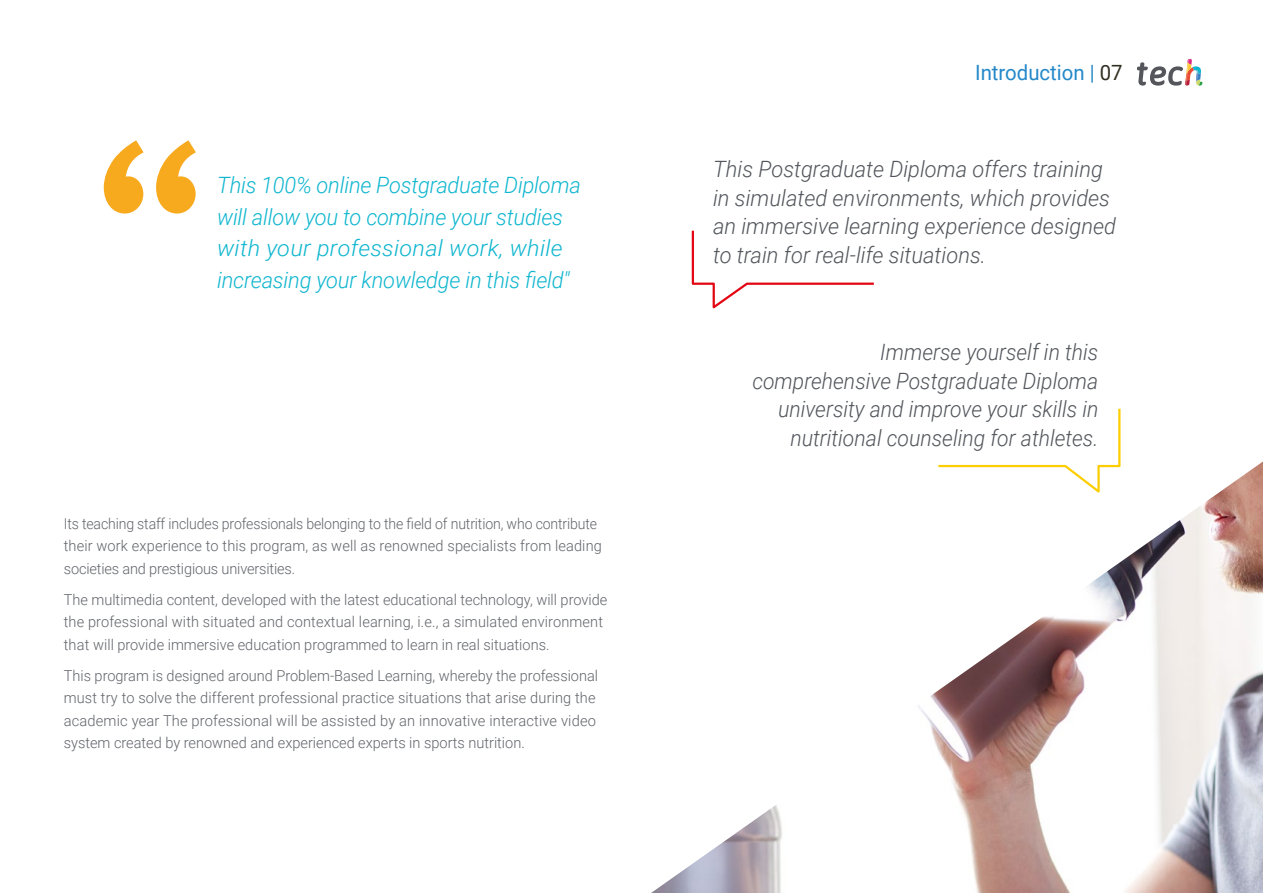
<style>
.page{position:relative;width:1263px;height:893px;background:#fff}
.page>*{position:absolute;margin:0;border:0;box-sizing:border-box;transform-origin:0 0}
.t1{font:italic 300 22.5px/28.5px "Roboto";color:#52555b}
.t2{font:italic 300 22.5px/31.5px "Roboto";letter-spacing:-.01em;color:#0fb6cf}
.t3{font:italic 300 22.5px/28.5px "Roboto";color:#52555b;text-align:right;scale:.94 1}
.t4{font:21px "Roboto";color:#2488c9}
.t5{font:300 15px/22.5px "Roboto";color:#61646a}
.t6{font:300 15px/22.5px "Roboto";color:#61646a;scale:.94 1}
.s1{color:#312e20}
</style>
<div class="page">
<svg style="left:104px;top:140px;width:92px;height:74px"></svg>
<svg style="left:1118px;top:408px;width:3px;height:53px"></svg>
<svg style="left:691px;top:230px;width:183px;height:79px"></svg>
<svg style="left:1137px;top:59px;width:65px;height:27px"></svg>
<img style="left:651px;top:461px;width:612px;height:432px">
<h1 class="t2" style="left:217px;top:169px;width:365px">This 100% online Postgraduate Diploma will allow you to combine your studies with your professional work, while increasing your knowledge in this field"</h1>
<p class="t6" style="left:64px;top:512px;width:574px">Its teaching staff includes professionals belonging to the field of nutrition, who contribute their work experience to this program, as well as renowned specialists from leading societies and prestigious universities.</p>
<p class="t5" style="left:64px;top:588px;width:545px">The multimedia content, developed with the latest educational technology, will provide the professional with situated and contextual learning, i.e., a simulated environment that will provide immersive education programmed to learn in real situations.</p>
<p class="t5" style="left:64px;top:664px;width:536px">This program is designed around Problem-Based Learning, whereby the professional must try to solve the different professional practice situations that arise during the academic year The professional will be assisted by an innovative interactive video system created by renowned and experienced experts in sports nutrition.</p>
<h2 class="t4" style="left:975px;top:57px;width:149px">Introduction | <span class="s1">07</span></h2>
<h1 class="t1" style="left:713px;top:154px;width:404px">This Postgraduate Diploma offers training in simulated environments, which provides an immersive learning experience designed to train for real-life situations.</h1>
<h1 class="t3" style="left:752px;top:337px;width:370px">Immerse yourself in this comprehensive Postgraduate Diploma university and improve your skills in nutritional counseling for athletes.</h1>
</div>
